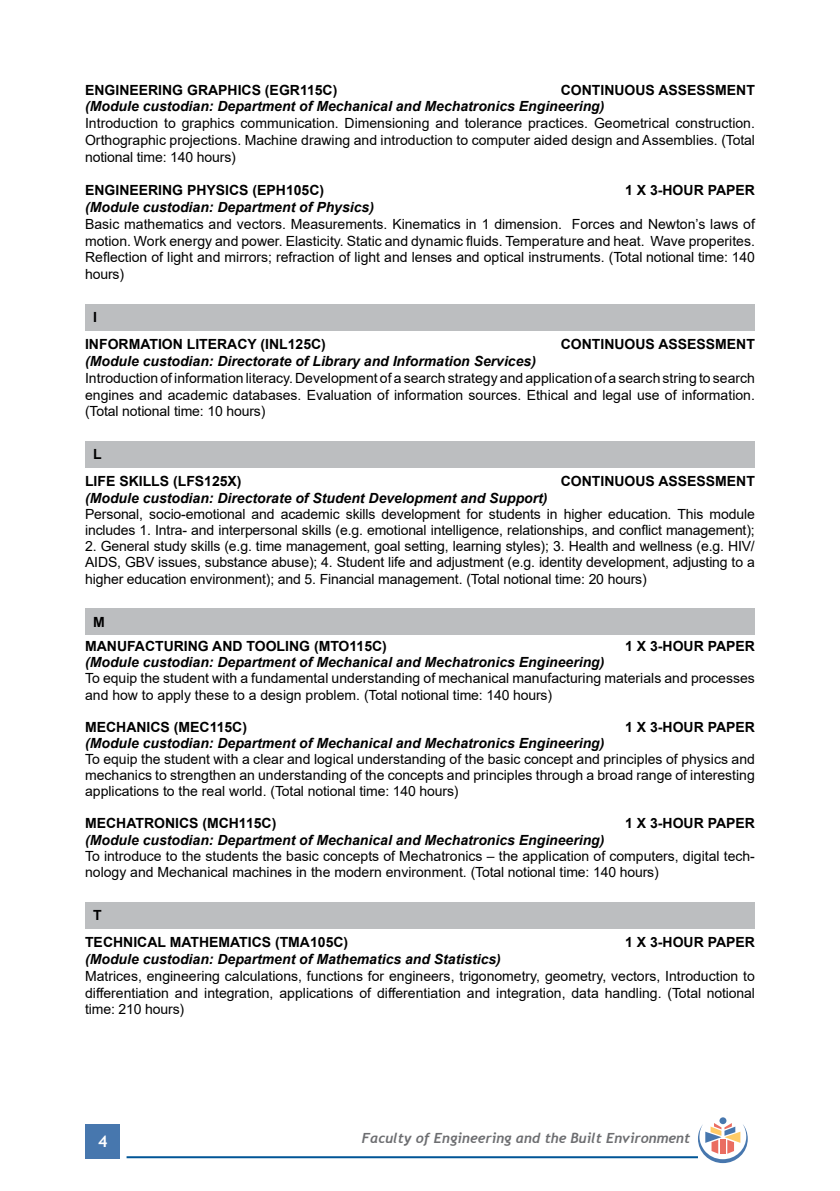
<style>
.page{position:relative;width:840px;height:1191px;background:#fff}
.page>*{position:absolute;margin:0;border:0;box-sizing:border-box;transform-origin:0 0}
.t1{font:700 16px "Trebuchet MS";color:#fff}
.t2{font:14px/16.8px "Arial";letter-spacing:-.01em;color:#000;text-align:justify}
.t3{font:italic 700 14px "Arial";color:#000}
.t4{font:700 14px/26.8px "Arial";color:#000}
.t5{font:italic 700 14px "Trebuchet";color:#6d6e71}
</style>
<div class="page">
<div style="left:86px;top:1124px;width:34px;height:34px;background:#4777ae"></div>
<hr style="left:126px;top:1156px;width:571px;height:2px;background:#005596">
<div style="left:719px;top:1117px;width:7px;height:7px;background:#4777ae;border-radius:50%"></div>
<svg style="left:697px;top:1123px;width:50px;height:40px"></svg>
<div style="left:85px;top:304px;width:669px;height:26px;background:#bcbec0"></div>
<div style="left:85px;top:441px;width:669px;height:26px;background:#bcbec0"></div>
<div style="left:85px;top:608px;width:669px;height:27px;background:#bcbec0"></div>
<div style="left:85px;top:902px;width:669px;height:26px;background:#bcbec0"></div>
<p class="t4" style="left:85px;top:77px;width:254px">ENGINEERING GRAPHICS (EGR115C)</p>
<p class="t4" style="left:560px;top:77px;width:195px">CONTINUOUS ASSESSMENT</p>
<p class="t3" style="left:85px;top:97px;width:520px">(Module custodian: Department of Mechanical and Mechatronics Engineering)</p>
<p class="t2" style="left:85px;top:115px;width:671px">Introduction to graphics communication. Dimensioning and tolerance practices. Geometrical construction.<br>Orthographic projections. Machine drawing and introduction to computer aided design and Assemblies. (Total notional time: 140 hours)</p>
<p class="t4" style="left:85px;top:177px;width:240px">ENGINEERING PHYSICS (EPH105C)</p>
<p class="t4" style="left:624px;top:177px;width:131px">1 X 3-HOUR PAPER</p>
<p class="t3" style="left:85px;top:198px;width:290px">(Module custodian: Department of Physics)</p>
<p class="t2" style="left:85px;top:215px;width:671px">Basic mathematics and vectors. Measurements. Kinematics in 1 dimension. Forces and Newton’s laws of motion. Work energy and power. Elasticity. Static and dynamic fluids. Temperature and heat. Wave properites.<br>Reflection of light and mirrors; refraction of light and lenses and optical instruments. (Total notional time: 140 hours)</p>
<p class="t4" style="left:85px;top:304px;width:242px;text-indent:8px">I<br>INFORMATION LITERACY (INL125C)</p>
<p class="t4" style="left:560px;top:331px;width:195px">CONTINUOUS ASSESSMENT</p>
<p class="t3" style="left:85px;top:352px;width:452px">(Module custodian: Directorate of Library and Information Services)</p>
<p class="t2" style="left:85px;top:369px;width:671px">Introduction of information literacy. Development of a search strategy and application of a search string to search engines and academic databases. Evaluation of information sources. Ethical and legal use of information. (Total notional time: 10 hours)</p>
<p class="t4" style="left:85px;top:441px;width:158px;text-indent:8px">L<br>LIFE SKILLS (LFS125X)</p>
<p class="t4" style="left:560px;top:468px;width:195px">CONTINUOUS ASSESSMENT</p>
<p class="t3" style="left:85px;top:489px;width:464px">(Module custodian: Directorate of Student Development and Support)</p>
<p class="t2" style="left:85px;top:506px;width:670px;line-height:16px">Personal, socio-emotional and academic skills development for students in higher education. This module includes 1. Intra- and interpersonal skills (e.g. emotional intelligence, relationships, and conflict management);</p>
<p class="t2" style="left:85px;top:538px;width:671px">2. General study skills (e.g. time management, goal setting, learning styles); 3. Health and wellness (e.g. HIV/ AIDS, GBV issues, substance abuse); 4. Student life and adjustment (e.g. identity development, adjusting to a higher education environment); and 5. Financial management. (Total notional time: 20 hours)</p>
<p class="t4" style="left:85px;top:610px;width:303px;line-height:24px;text-indent:8px">M<br>MANUFACTURING AND TOOLING (MTO115C)</p>
<p class="t4" style="left:624px;top:632px;width:131px">1 X 3-HOUR PAPER</p>
<p class="t3" style="left:85px;top:652px;width:520px">(Module custodian: Department of Mechanical and Mechatronics Engineering)</p>
<p class="t2" style="left:85px;top:669px;width:671px">To equip the student with a fundamental understanding of mechanical manufacturing materials and processes and how to apply these to a design problem. (Total notional time: 140 hours)</p>
<p class="t4" style="left:85px;top:713px;width:163px">MECHANICS (MEC115C)</p>
<p class="t4" style="left:624px;top:713px;width:131px">1 X 3-HOUR PAPER</p>
<p class="t3" style="left:85px;top:733px;width:520px">(Module custodian: Department of Mechanical and Mechatronics Engineering)</p>
<p class="t2" style="left:85px;top:750px;width:671px">To equip the student with a clear and logical understanding of the basic concept and principles of physics and mechanics to strengthen an understanding of the concepts and principles through a broad range of interesting applications to the real world. (Total notional time: 140 hours)</p>
<p class="t4" style="left:85px;top:810px;width:193px">MECHATRONICS (MCH115C)</p>
<p class="t4" style="left:624px;top:810px;width:131px">1 X 3-HOUR PAPER</p>
<p class="t3" style="left:85px;top:830px;width:520px">(Module custodian: Department of Mechanical and Mechatronics Engineering)</p>
<p class="t2" style="left:85px;top:847px;width:671px">To introduce to the students the basic concepts of Mechatronics – the application of computers, digital tech&shy;nology and Mechanical machines in the modern environment. (Total notional time: 140 hours)</p>
<p class="t4" style="left:85px;top:902px;width:264px;text-indent:8px">T<br>TECHNICAL MATHEMATICS (TMA105C)</p>
<p class="t4" style="left:624px;top:929px;width:131px">1 X 3-HOUR PAPER</p>
<p class="t3" style="left:85px;top:949px;width:417px">(Module custodian: Department of Mathematics and Statistics)</p>
<p class="t2" style="left:85px;top:967px;width:671px">Matrices, engineering calculations, functions for engineers, trigonometry, geometry, vectors, Introduction to differentiation and integration, applications of differentiation and integration, data handling. (Total notional time: 210 hours)</p>
<p class="t1" style="left:98px;top:1131px;width:11px">4</p>
<p class="t5" style="left:362px;top:1129px;width:329px">Faculty of Engineering and the Built Environment</p>
</div>
